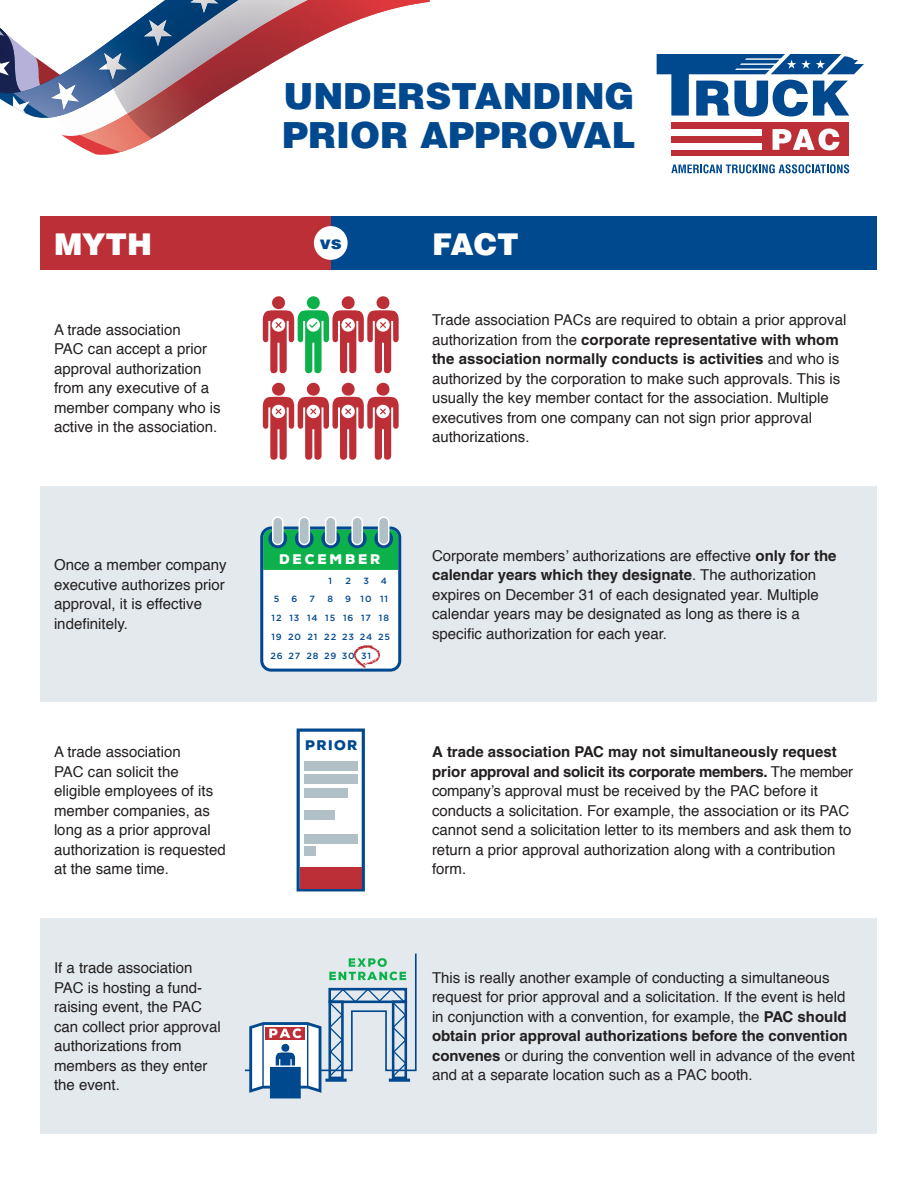
<style>
.page{position:relative;width:918px;height:1188px;background:#fff}
.page>*{position:absolute;margin:0;border:0;box-sizing:border-box;transform-origin:0 0}
.t1{font:900 36px/39px "Helvetica";color:#00498f}
.t2{font:900 30px "Helvetica";color:#fff}
.t3{font:900 18px "Helvetica";color:#00498f}
.t4{font:15px/19.5px "Helvetica";color:#231f20}
.t5{font:900 13.5px "Nexa Rust Sans";letter-spacing:.2em;color:#fff}
.t6{font:900 13.5px "Nexa Rust Sans";letter-spacing:.1em;color:#00498f}
.t7{font:500 9px "Gotham";letter-spacing:.1em;color:#00498f}
.s1{font-weight:700}
</style>
<div class="page">
<div style="left:40px;top:918px;width:838px;height:216px;background:#e3e9ed"></div>
<div style="left:40px;top:486px;width:838px;height:216px;background:#e3e9ed"></div>
<div style="left:40px;top:216px;width:838px;height:54px;background:#00498f"></div>
<div style="left:40px;top:216px;width:291px;height:54px;background:#bd2f37"></div>
<svg style="left:263px;top:296px;width:136px;height:78px"></svg>
<svg style="left:263px;top:382px;width:136px;height:78px"></svg>
<div style="left:273px;top:517px;width:10px;height:28px;background:#b1bfc7;border-radius:5px"></div>
<div style="left:272px;top:516px;width:12px;height:29px;border:2px solid #fff;border-radius:5px"></div>
<div style="left:299px;top:517px;width:10px;height:28px;background:#b1bfc7;border-radius:5px"></div>
<div style="left:298px;top:516px;width:12px;height:29px;border:2px solid #fff;border-radius:5px"></div>
<div style="left:326px;top:517px;width:10px;height:28px;background:#b1bfc7;border-radius:5px"></div>
<div style="left:325px;top:516px;width:12px;height:29px;border:2px solid #fff;border-radius:5px"></div>
<div style="left:379px;top:517px;width:10px;height:28px;background:#b1bfc7;border-radius:5px"></div>
<div style="left:378px;top:516px;width:12px;height:29px;border:2px solid #fff;border-radius:5px"></div>
<div style="left:352px;top:517px;width:10px;height:28px;background:#b1bfc7;border-radius:5px"></div>
<div style="left:351px;top:516px;width:12px;height:29px;border:2px solid #fff;border-radius:5px"></div>
<svg style="left:260px;top:527px;width:141px;height:145px;background:#b3dacd"></svg>
<div style="left:671px;top:123px;width:178px;height:33px;background:#bd2f37"></div>
<div style="left:671px;top:130px;width:91px;height:6px;background:#fff"></div>
<div style="left:671px;top:143px;width:91px;height:6px;background:#fff"></div>
<svg style="left:773px;top:129px;width:66px;height:21px"></svg>
<svg style="left:657px;top:54px;width:207px;height:62px"></svg>
<svg style="left:671px;top:164px;width:178px;height:9px"></svg>
<svg style="left:297px;top:729px;width:68px;height:162px"></svg>
<div style="left:304px;top:761px;width:53px;height:9px;background:#b1bfc7"></div>
<div style="left:304px;top:774px;width:53px;height:9px;background:#b1bfc7"></div>
<div style="left:304px;top:788px;width:43px;height:9px;background:#b1bfc7"></div>
<div style="left:304px;top:811px;width:31px;height:9px;background:#b1bfc7"></div>
<div style="left:304px;top:834px;width:53px;height:9px;background:#b1bfc7"></div>
<div style="left:304px;top:846px;width:11px;height:9px;background:#b1bfc7"></div>
<div style="left:300px;top:867px;width:62px;height:21px;background:#bd2f37"></div>
<div style="left:314px;top:226px;width:34px;height:34px;background:#fff;border-radius:50%"></div>
<img style="left:79px;top:46px;width:34px;height:63px">
<img style="left:80px;top:114px;width:72px;height:38px">
<svg style="left:0;top:28px;width:79px;height:118px"></svg>
<img style="left:297px;top:0;width:133px;height:40px">
<img style="left:297px;top:5px;width:17px;height:35px">
<img style="left:113px;top:0;width:184px;height:114px">
<img style="left:104px;top:0;width:134px;height:88px">
<img style="left:128px;top:62px;width:121px;height:76px">
<img style="left:190px;top:0;width:28px;height:13px">
<svg style="left:99px;top:53px;width:5px;height:27px"></svg>
<img style="left:144px;top:20px;width:28px;height:27px">
<img style="left:104px;top:53px;width:23px;height:27px">
<svg style="left:245px;top:954px;width:172px;height:144px"></svg>
<h1 class="t1" style="left:282px;top:75px;width:355px">UNDERSTANDING<br>PRIOR APPROVAL</h1>
<h2 class="t2" style="left:54px;top:225px;width:100px">MYTH</h2>
<h2 class="t2" style="left:432px;top:225px;width:88px">FACT</h2>
<p class="t3" style="left:320px;top:231px;width:23px">vs</p>
<p class="t4" style="left:54px;top:320px;width:168px">A trade association<br>PAC can accept a prior approval authorization from any executive of a member company who is active in the association.</p>
<p class="t4" style="left:432px;top:311px;width:416px">Trade association PACs are required to obtain a prior approval authorization from the <span class="s1">corporate representative with whom the association normally conducts is activities</span> and who is authorized by the corporation to make such approvals. This is usually the key member contact for the association. Multiple executives from one company can not sign prior approval authorizations.</p>
<p class="t4" style="left:54px;top:556px;width:174px">Once a member company executive authorizes prior approval, it is effective indefinitely.</p>
<p class="t4" style="left:432px;top:546px;width:406px">Corporate members’ authorizations are effective <span class="s1">only for the calendar years which they designate</span>. The authorization expires on December 31 of each designated year. Multiple calendar years may be designated as long as there is a specific authorization for each year.</p>
<p class="t5" style="left:280px;top:550px;width:103px">DECEMBER</p>
<p class="t7" style="left:329px;top:575px;width:5px">1</p>
<p class="t7" style="left:345px;top:575px;width:7px">2</p>
<p class="t7" style="left:363px;top:575px;width:7px">3</p>
<p class="t7" style="left:381px;top:575px;width:8px">4</p>
<p class="t7" style="left:274px;top:594px;width:7px">5</p>
<p class="t7" style="left:292px;top:594px;width:7px">6</p>
<p class="t7" style="left:310px;top:594px;width:7px">7</p>
<p class="t7" style="left:327px;top:594px;width:7px">8</p>
<p class="t7" style="left:345px;top:594px;width:44px">9 10 11</p>
<p class="t7" style="left:272px;top:613px;width:119px">12 13 14 15 16 17 18</p>
<p class="t7" style="left:270px;top:650px;width:102px">26 27 28 29 30 31</p>
<p class="t7" style="left:271px;top:632px;width:120px">19 20 21 22 23 24 25</p>
<p class="t6" style="left:305px;top:736px;width:54px">PRIOR</p>
<p class="t4" style="left:54px;top:743px;width:173px">A trade association<br>PAC can solicit the eligible employees of its member companies, as long as a prior approval authorization is requested at the same time.</p>
<p class="t4" style="left:432px;top:743px;width:423px"><span class="s1">A trade association PAC may not simultaneously request prior approval and solicit its corporate members.</span> The member company’s approval must be received by the PAC before it conducts a solicitation. For example, the association or its PAC cannot send a solicitation letter to its members and ask them to return a prior approval authorization along with a contribution form.</p>
<p class="t4" style="left:54px;top:959px;width:168px">If a trade association<br>PAC is hosting a fund&shy;raising event, the PAC can collect prior approval authorizations from members as they enter the event.</p>
<p class="t4" style="left:432px;top:968px;width:424px">This is really another example of conducting a simultaneous request for prior approval and a solicitation. If the event is held in conjunction with a convention, for example, the <span class="s1">PAC should obtain prior approval authorizations before the convention convenes</span> or during the convention well in advance of the event and at a separate location such as a PAC booth.</p>
</div>
